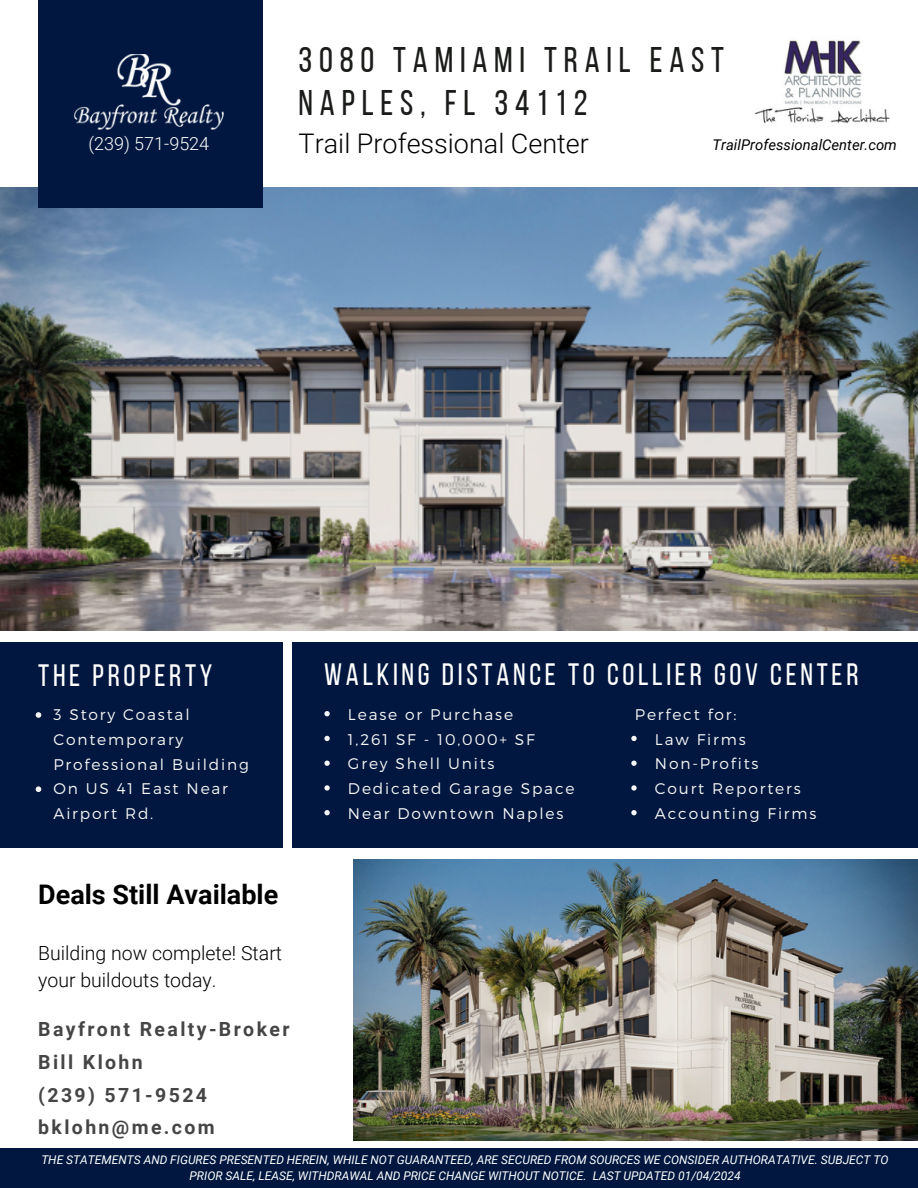
<style>
.page{position:relative;width:918px;height:1188px;background:#fff}
.page>*{position:absolute;margin:0;border:0;box-sizing:border-box;transform-origin:0 0}
.t1{font:35.55px/42.5px "Bebas Neue";letter-spacing:.19em;color:#1a1c19}
.t2{font:30.9px "Bebas Neue";letter-spacing:.12em;color:#fff}
.t3{font:300 27px "Roboto";color:#000}
.t4{font:700 27px "Roboto";color:#000}
.t5{font:700 19.5px/32.7px "Roboto";letter-spacing:.12em;color:#454545}
.t6{font:300 19.5px/27px "Roboto";color:#000}
.t7{font:300 18px "Roboto";color:#fff}
.t8{font:300 15.45px/24.8px "Montserrat";letter-spacing:.12em;color:#f6f6f6}
.t9{font:italic 14.85px "Roboto";color:#000}
.t10{font:italic 12px/16px "Roboto";color:#fff;text-align:center}
</style>
<div class="page">
<img style="left:353px;top:859px;width:565px;height:282px">
<img style="left:0;top:187px;width:918px;height:444px">
<div style="left:38px;top:0;width:225px;height:207px;background:#01173f"></div>
<div style="left:0;top:642px;width:283px;height:206px;background:#01173f"></div>
<div style="left:292px;top:642px;width:626px;height:206px;background:#01173f"></div>
<img style="left:74px;top:55px;width:150px;height:75px">
<div style="left:0;top:1148px;width:918px;height:40px;background:#01173f"></div>
<img style="left:755px;top:40px;width:135px;height:84px">
<svg style="left:36px;top:712px;width:5px;height:6px"></svg>
<svg style="left:36px;top:786px;width:5px;height:6px"></svg>
<svg style="left:324px;top:711px;width:6px;height:5px"></svg>
<svg style="left:324px;top:736px;width:6px;height:5px"></svg>
<svg style="left:324px;top:761px;width:6px;height:5px"></svg>
<svg style="left:324px;top:785px;width:6px;height:6px"></svg>
<svg style="left:324px;top:810px;width:6px;height:5px"></svg>
<svg style="left:631px;top:736px;width:6px;height:5px"></svg>
<svg style="left:631px;top:761px;width:6px;height:5px"></svg>
<svg style="left:631px;top:785px;width:6px;height:6px"></svg>
<svg style="left:631px;top:810px;width:6px;height:5px"></svg>
<p class="t7" style="left:88px;top:133px;width:122px">(239) 571-9524</p>
<p class="t1" style="left:299px;top:42px;width:427px">3080 TAMIAMI TRAIL EAST<br>NAPLES, FL 34112</p>
<p class="t3" style="left:299px;top:128px;width:292px">Trail Professional Center</p>
<p class="t9" style="left:713px;top:137px;width:186px">TrailProfessionalCenter.com</p>
<p class="t2" style="left:38px;top:663px;width:176px">THE PROPERTY</p>
<p class="t8" style="left:53px;top:701px;width:197px">3 Story Coastal<br>Contemporary<br>Professional Building</p>
<h2 class="t8" style="left:53px;top:776px;width:176px">On US 41 East Near<br>Airport Rd.</h2>
<p class="t4" style="left:38px;top:879px;width:242px">Deals Still Available</p>
<p class="t6" style="left:38px;top:939px;width:245px">Building now complete! Start your buildouts today.</p>
<h1 class="t5" style="left:38px;top:1013px;width:253px">Bayfront Realty-Broker<br>Bill Klohn<br>(239) 571-9524 bklohn@me.com</h1>
<h4 class="t2" style="left:324px;top:662px;width:536px">WALKING DISTANCE TO COLLIER GOV CENTER</h4>
<p class="t8" style="left:348px;top:701px;width:167px">Lease or Purchase</p>
<p class="t8" style="left:348px;top:726px;width:188px">1,261 SF - 10,000+ SF</p>
<h2 class="t8" style="left:348px;top:751px;width:148px">Grey Shell Units</h2>
<p class="t8" style="left:348px;top:775px;width:228px">Dedicated Garage Space</p>
<p class="t8" style="left:348px;top:800px;width:217px">Near Downtown Naples</p>
<p class="t8" style="left:635px;top:701px;width:103px">Perfect for:</p>
<p class="t8" style="left:655px;top:726px;width:92px">Law Firms</p>
<h3 class="t8" style="left:655px;top:751px;width:105px">Non-Profits</h3>
<h6 class="t8" style="left:655px;top:775px;width:147px">Court Reporters</h6>
<h5 class="t8" style="left:655px;top:800px;width:163px">Accounting Firms</h5>
<p class="t10" style="left:41px;top:1152px;width:849px">THE STATEMENTS AND FIGURES PRESENTED HEREIN, WHILE NOT GUARANTEED, ARE SECURED FROM SOURCES WE CONSIDER AUTHORATATIVE. SUBJECT TO<br>PRIOR SALE, LEASE, WITHDRAWAL AND PRICE CHANGE WITHOUT NOTICE. LAST UPDATED 01/04/2024</p>
</div>
